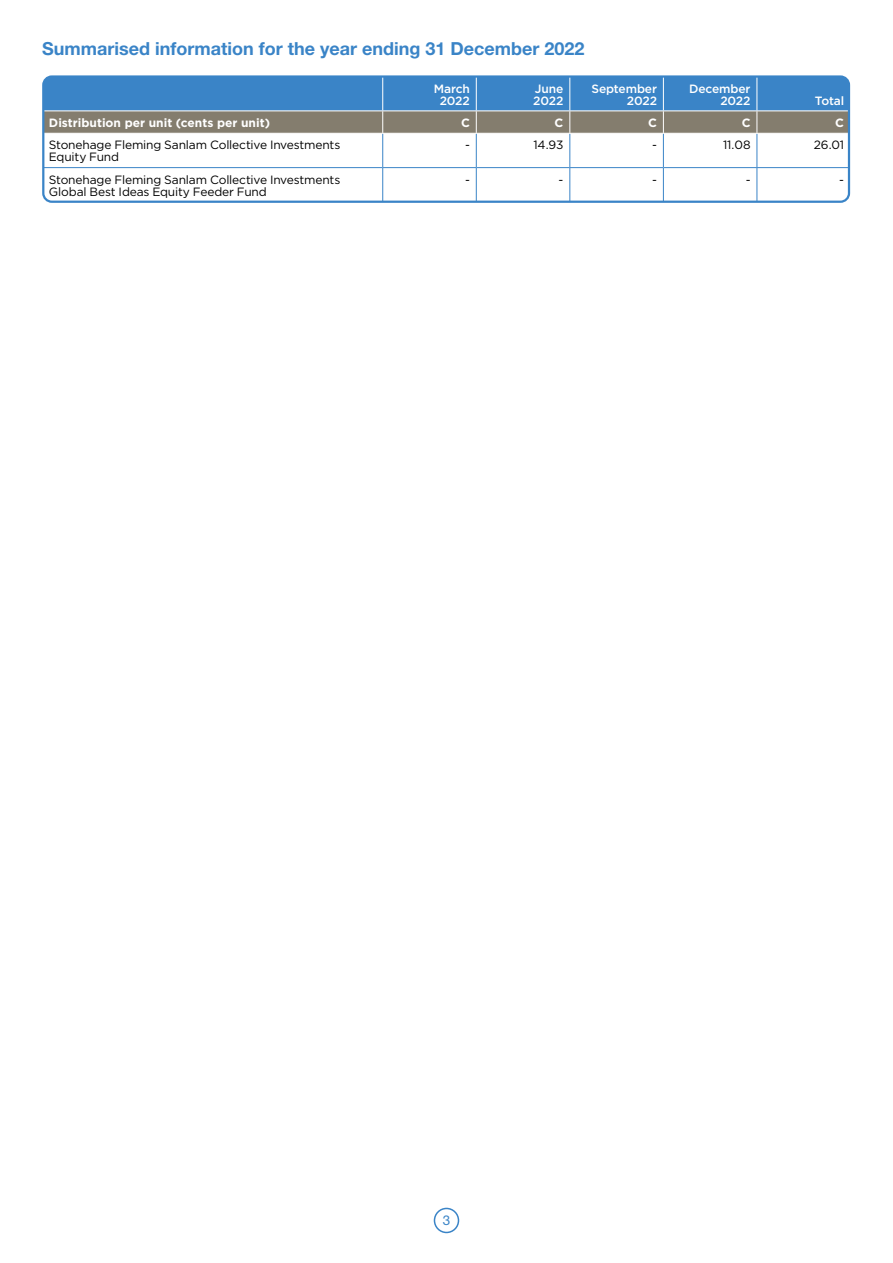
<style>
.page{position:relative;width:893px;height:1263px;background:#fff}
.page>*{position:absolute;margin:0;border:0;box-sizing:border-box;transform-origin:0 0}
.t1{font:700 18px "Helvetica Neue LT Std";color:#3a84c7}
.t2{font:13.5px "Helvetica Neue LT Std";color:#3a84c7}
.t3{font:12px/12px "Gotham";letter-spacing:-.015em;color:#000}
.t4{font:500 12px/12px "Gotham";letter-spacing:-.01em;color:#fff;text-align:right}
.t5{font:700 12px "Gotham";color:#fff}
</style>
<div class="page">
<div style="left:434px;top:1208px;width:25px;height:25px;border:2px solid #3a84c7;border-radius:50%"></div>
<hr style="left:382px;top:134px;width:1px;height:33px;background:#3a84c7">
<hr style="left:476px;top:134px;width:1px;height:33px;background:#3a84c7">
<hr style="left:569px;top:134px;width:1px;height:33px;background:#3a84c7">
<hr style="left:663px;top:134px;width:1px;height:33px;background:#3a84c7">
<hr style="left:757px;top:134px;width:1px;height:33px;background:#3a84c7">
<hr style="left:43px;top:167px;width:340px;height:1px;background:#3a84c7">
<hr style="left:383px;top:167px;width:93px;height:1px;background:#3a84c7">
<hr style="left:382px;top:168px;width:1px;height:34px;background:#3a84c7">
<hr style="left:476px;top:167px;width:94px;height:1px;background:#3a84c7">
<hr style="left:476px;top:168px;width:1px;height:34px;background:#3a84c7">
<hr style="left:570px;top:167px;width:93px;height:1px;background:#3a84c7">
<hr style="left:569px;top:168px;width:1px;height:34px;background:#3a84c7">
<hr style="left:663px;top:167px;width:94px;height:1px;background:#3a84c7">
<hr style="left:663px;top:168px;width:1px;height:34px;background:#3a84c7">
<hr style="left:757px;top:167px;width:92px;height:1px;background:#3a84c7">
<hr style="left:757px;top:168px;width:1px;height:34px;background:#3a84c7">
<svg style="left:45px;top:78px;width:802px;height:55px;background:#5a84a6"></svg>
<hr style="left:43px;top:111px;width:340px;height:1px;background:#fff">
<hr style="left:383px;top:111px;width:93px;height:1px;background:#fff">
<hr style="left:476px;top:111px;width:94px;height:1px;background:#fff">
<hr style="left:570px;top:111px;width:93px;height:1px;background:#fff">
<hr style="left:663px;top:111px;width:94px;height:1px;background:#fff">
<hr style="left:757px;top:111px;width:92px;height:1px;background:#fff">
<div style="left:42px;top:75px;width:808px;height:128px;border:2px solid #3a84c7;border-radius:9px"></div>
<h1 class="t1" style="left:42px;top:38px;width:544px">Summarised information for the year ending 31 December 2022</h1>
<p class="t4" style="left:434px;top:82px;width:38px;text-align:center">March<br>2022</p>
<p class="t4" style="left:533px;top:82px;width:32px;text-align:left">June<br>2022</p>
<p class="t4" style="left:591px;top:82px;width:67px">September<br>2022</p>
<p class="t4" style="left:689px;top:82px;width:63px">December<br>2022</p>
<p class="t4" style="left:815px;top:94px;width:31px">Total</p>
<p class="t5" style="left:49px;top:115px;width:223px">Distribution per unit (cents per unit)</p>
<p class="t5" style="left:461px;top:115px;width:10px">C</p>
<p class="t5" style="left:555px;top:115px;width:10px">C</p>
<p class="t5" style="left:648px;top:115px;width:10px">C</p>
<p class="t5" style="left:742px;top:115px;width:10px">C</p>
<p class="t5" style="left:835px;top:115px;width:10px">C</p>
<p class="t3" style="left:49px;top:139px;width:293px">Stonehage Fleming Sanlam Collective Investments<br>Equity Fund</p>
<p class="t3" style="left:465px;top:139px;width:6px">-</p>
<p class="t3" style="left:533px;top:139px;width:31px">14.93</p>
<p class="t3" style="left:652px;top:139px;width:6px">-</p>
<p class="t3" style="left:723px;top:139px;width:29px">11.08</p>
<p class="t3" style="left:814px;top:139px;width:32px">26.01</p>
<p class="t3" style="left:49px;top:173px;width:293px">Stonehage Fleming Sanlam Collective Investments<br>Global Best Ideas Equity Feeder Fund</p>
<p class="t3" style="left:465px;top:173px;width:6px">-</p>
<p class="t3" style="left:559px;top:173px;width:6px">-</p>
<p class="t3" style="left:652px;top:173px;width:6px">-</p>
<p class="t3" style="left:746px;top:173px;width:6px">-</p>
<p class="t3" style="left:839px;top:173px;width:6px">-</p>
<p class="t2" style="left:443px;top:1212px;width:9px">3</p>
</div>
